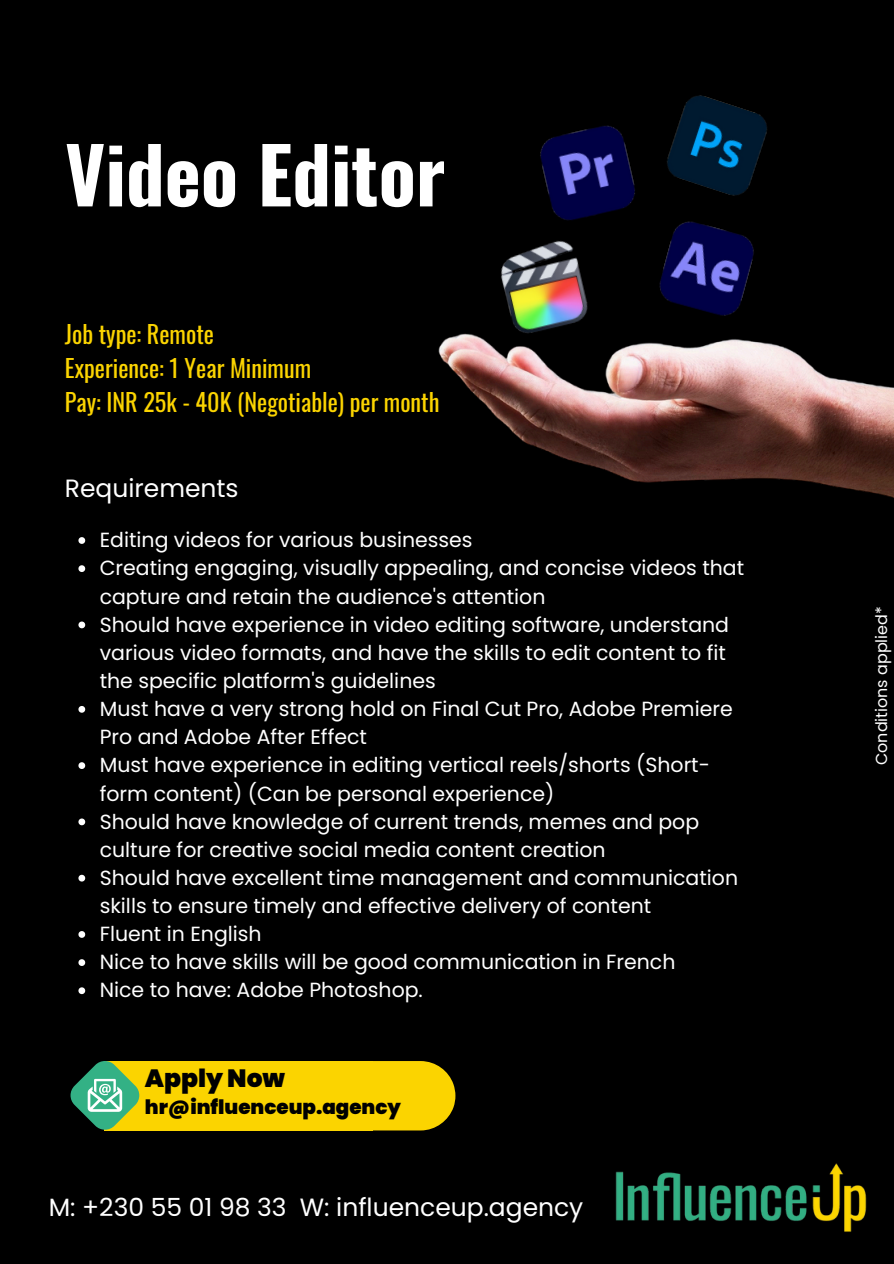
<style>
.page{position:relative;width:894px;height:1264px;background:#fff}
.page>*{position:absolute;margin:0;border:0;box-sizing:border-box;transform-origin:0 0}
.t1{font:700 76.95px "Oswald";color:#fff}
.t2{font:24.9px "Poppins";color:#fff}
.t3{font:900 24.9px "Poppins";color:#000}
.t4{font:24.15px/33.8px "Oswald";color:#fbd400}
.t5{font:20.4px/28.2px "Poppins";color:#fff}
.t6{font:900 19.8px "Poppins";color:#000}
.t7{font:15.9px "Poppins";color:#fff}
</style>
<div class="page">
<div style="left:0;top:0;width:893px;height:1263px;background:#000"></div>
<img style="left:501px;top:240px;width:84px;height:51px">
<img style="left:540px;top:125px;width:95px;height:96px">
<img style="left:659px;top:223px;width:95px;height:68px">
<img style="left:615px;top:1163px;width:252px;height:69px">
<svg style="left:78px;top:537px;width:7px;height:7px"></svg>
<svg style="left:78px;top:565px;width:7px;height:7px"></svg>
<svg style="left:78px;top:621px;width:7px;height:7px"></svg>
<svg style="left:78px;top:706px;width:7px;height:6px"></svg>
<svg style="left:78px;top:762px;width:7px;height:7px"></svg>
<svg style="left:78px;top:818px;width:7px;height:7px"></svg>
<svg style="left:78px;top:874px;width:7px;height:7px"></svg>
<svg style="left:78px;top:931px;width:7px;height:6px"></svg>
<svg style="left:78px;top:959px;width:7px;height:6px"></svg>
<svg style="left:78px;top:987px;width:7px;height:7px"></svg>
<img style="left:438px;top:291px;width:455px;height:207px">
<div style="left:105px;top:1061px;width:268px;height:69px;background:#fbd400"></div>
<svg style="left:70px;top:1061px;width:69px;height:68px"></svg>
<svg style="left:373px;top:1061px;width:82px;height:69px;background:#e5c100"></svg>
<img style="left:667px;top:95px;width:100px;height:128px">
<p class="t1" style="left:65px;top:115px;width:382px">Video Editor</p>
<p class="t4" style="left:65px;top:316px;width:376px">Job type: Remote<br>Experience: 1 Year Minimum<br>Pay: INR 25k - 40K (Negotiable) per month</p>
<p class="t2" style="left:65px;top:470px;width:175px">Requirements</p>
<p class="t5" style="left:100px;top:526px;width:374px">Editing videos for various businesses</p>
<p class="t5" style="left:100px;top:554px;width:645px">Creating engaging, visually appealing, and concise videos that capture and retain the audience's attention</p>
<p class="t5" style="left:100px;top:610px;width:630px">Should have experience in video editing software, understand various video formats, and have the skills to edit content to fit the specific platform's guidelines</p>
<h1 class="t5" style="left:100px;top:695px;width:634px">Must have a very strong hold on Final Cut Pro, Adobe Premiere<br>Pro and Adobe After Effect</h1>
<p class="t5" style="left:100px;top:751px;width:611px">Must have experience in editing vertical reels/shorts (Short&shy;form content) (Can be personal experience)</p>
<p class="t5" style="left:100px;top:807px;width:600px">Should have knowledge of current trends, memes and pop culture for creative social media content creation</p>
<p class="t5" style="left:100px;top:863px;width:639px">Should have excellent time management and communication skills to ensure timely and effective delivery of content</p>
<h3 class="t5" style="left:100px;top:920px;width:163px">Fluent in English</h3>
<h3 class="t5" style="left:100px;top:948px;width:577px">Nice to have skills will be good communication in French</h3>
<p class="t5" style="left:100px;top:976px;width:324px">Nice to have: Adobe Photoshop.</p>
<p class="t3" style="left:145px;top:1061px;width:142px">Apply Now</p>
<p class="t6" style="left:145px;top:1093px;width:257px">hr@influenceup.agency</p>
<p class="t2" style="left:49px;top:1190px;width:536px">M: +230 55 01 98 33 W: influenceup.agency</p>
<p class="t7" style="left:870px;top:765px;width:160px;rotate:-90deg">Conditions applied*</p>
</div>
